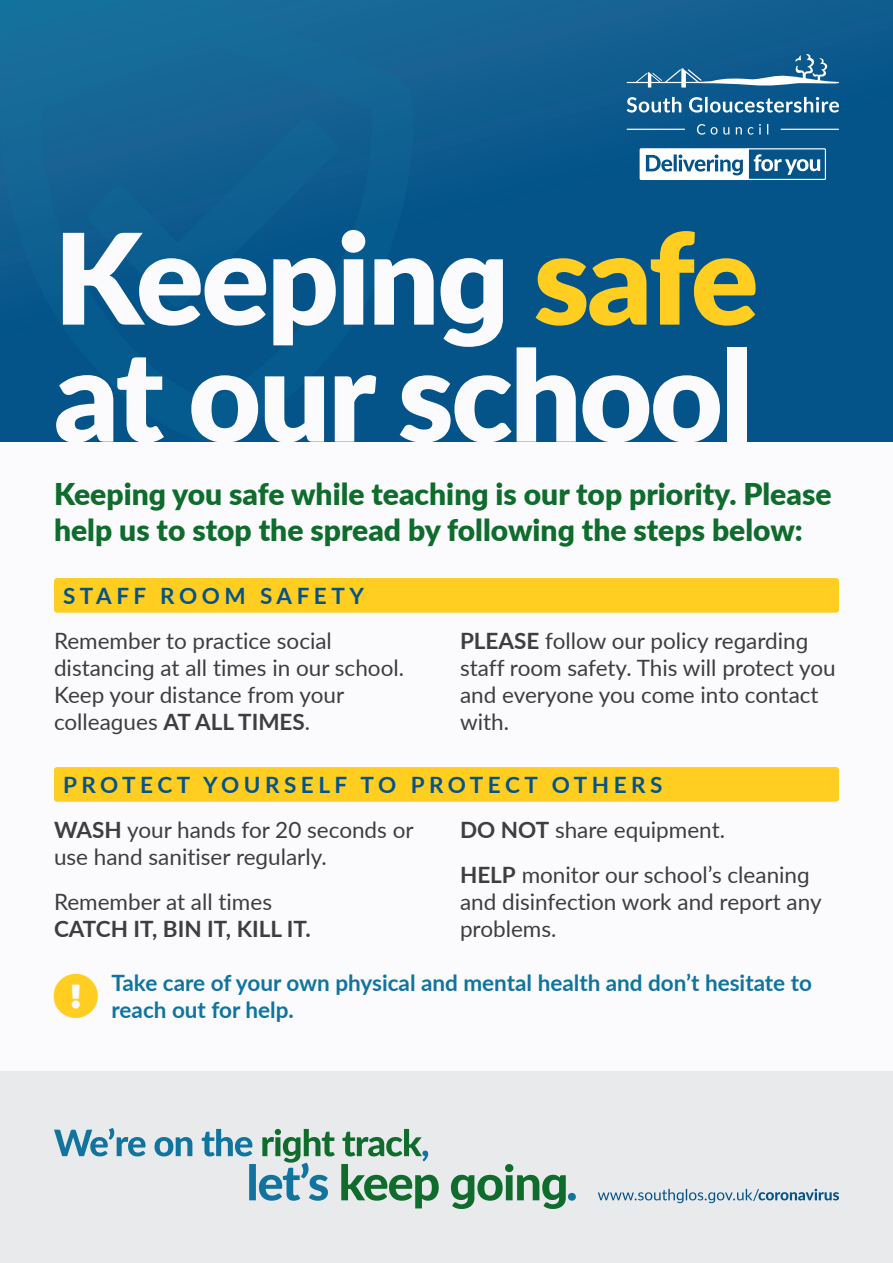
<style>
.page{position:relative;width:893px;height:1263px;background:#fbfbfd}
.page>*{position:absolute;margin:0;border:0;box-sizing:border-box;transform-origin:0 0}
.t1{font:900 126px/117px "Lato";letter-spacing:-.02em;color:#fbfbfd}
.t2{font:900 30px/36px "Lato";color:#0f6c2c}
.t3{font:22.5px/27px "Lato";color:#3e3e3f}
.t4{font:700 22.5px/27px "Lato";color:#10749e}
.t5{font:700 22.5px/45px "Lato";letter-spacing:.2em;color:#045389}
.t6{font:700 22.5px "Lato";color:#3e3e3f}
.s1{color:#ffce21}
.s2{font-weight:700}
.s3{color:#3e3e3f}
.s4{font-weight:400;color:#3e3e3f}
</style>
<div class="page">
<div style="left:0;top:0;width:893px;height:441px;background:linear-gradient(to bottom,#115d90,#004f87)"></div>
<svg style="left:0;top:0;width:414px;height:442px"></svg>
<div style="left:54px;top:578px;width:785px;height:35px;background:#ffce21;border-radius:3px"></div>
<div style="left:54px;top:767px;width:785px;height:35px;background:#ffce21;border-radius:3px"></div>
<svg style="left:627px;top:97px;width:212px;height:16px"></svg>
<svg style="left:697px;top:124px;width:71px;height:11px"></svg>
<svg style="left:627px;top:129px;width:58px;height:1px"></svg>
<svg style="left:781px;top:129px;width:58px;height:1px"></svg>
<svg style="left:627px;top:54px;width:212px;height:34px"></svg>
<svg style="left:640px;top:148px;width:186px;height:32px"></svg>
<div style="left:0;top:1072px;width:893px;height:191px;background:#e9eaeb"></div>
<svg style="left:54px;top:1128px;width:522px;height:81px"></svg>
<svg style="left:598px;top:1189px;width:241px;height:14px"></svg>
<h1 class="t1" style="left:54px;top:215px;width:706px">Keeping <span class="s1">safe </span>at our school</h1>
<h2 class="t2" style="left:54px;top:474px;width:779px">Keeping you safe while teaching is our top priority. Please help us to stop the spread by following the steps below:</h2>
<p class="t5" style="left:63px;top:572px;width:302px">STAFF ROOM SAFETY</p>
<p class="t3" style="left:54px;top:626px;width:352px">Remember to practice social distancing at all times in our school.<br>Keep your distance from your colleagues <span class="s2">AT ALL TIMES</span>.</p>
<p class="t3" style="left:460px;top:626px;width:377px"><span class="s2">PLEASE</span> follow our policy regarding staff room safety. This will protect you and everyone you come into contact with.</p>
<p class="t5" style="left:54px;top:761px;width:610px;text-indent:9px">PROTECT YOURSELF TO PROTECT OTHERS<br><span class="s3">WASH</span> <span class="s4">your hands for 20 seconds or</span></p>
<p class="t3" style="left:54px;top:833px;width:274px;line-height:45px">use hand sanitiser regularly.<br>Remember at all times</p>
<p class="t6" style="left:54px;top:912px;width:258px">CATCH IT, BIN IT, KILL IT.</p>
<p class="t3" style="left:460px;top:806px;width:351px;line-height:45px"><span class="s2">DO NOT</span> share equipment.<br><span class="s2">HELP</span> monitor our school’s cleaning</p>
<p class="t3" style="left:460px;top:887px;width:363px">and disinfection work and report any problems.</p>
<p class="t4" style="left:112px;top:968px;width:702px">Take care of your own physical and mental health and don’t hesitate to reach out for help.</p>
</div>
